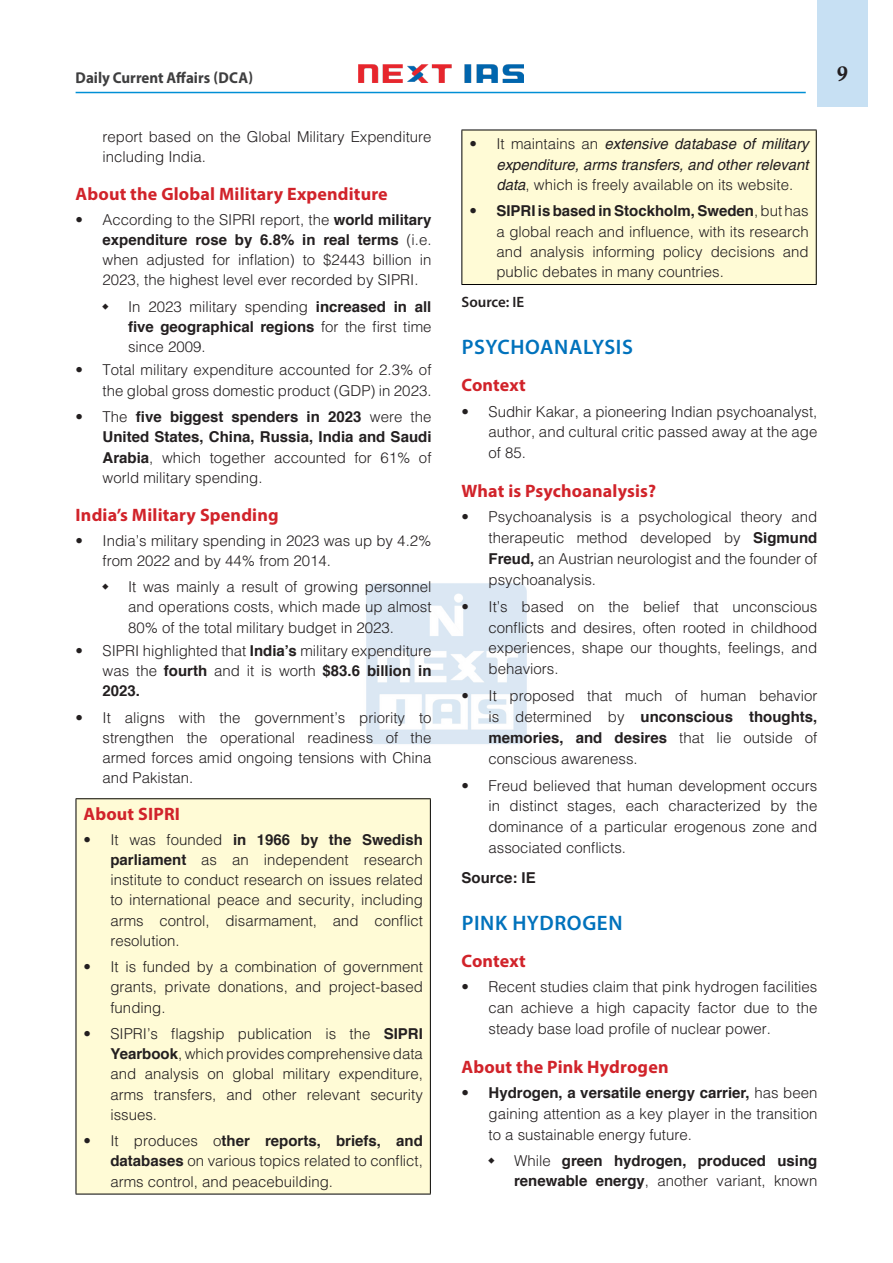
<style>
.page{position:relative;width:893px;height:1263px;background:#fff}
.page>*{position:absolute;margin:0;border:0;box-sizing:border-box;transform-origin:0 0}
.H-1{font:600 21px "Myriad Pro";letter-spacing:.03em;color:#0072bc}
.t1{font:21px "Calis MT Bol";color:#231f20}
.H-2{font:700 18px "Myriad Pro";letter-spacing:.01em;color:#d1232a}
.t2{font:700 15.75px "Myriad Pro";color:#3e3e3f;scale:.95 1}
.t3{font:300 15px/20.2px "Helvetica";color:#231f20;text-align:justify}
.body{font:700 15px/20.2px "Helvetica";color:#231f20;text-align:justify}
.t4{font:italic 15px/20.2px "Helvetica";color:#231f20;text-align:justify}
.body-2{font:600 15px "Myriad Pro";color:#231f20}
.s1{font-weight:700}
.s2{font-weight:300}
.s3{font-weight:300;font-style:normal}
</style>
<div class="page">
<div style="left:817px;top:0;width:51px;height:107px;background:#c7e0f3"></div>
<img style="left:358px;top:64px;width:165px;height:19px">
<hr style="left:76px;top:92px;width:730px;height:1px;background:#008fd5">
<img style="left:366px;top:583px;width:161px;height:161px">
<div style="left:76px;top:799px;width:354px;height:395px;background:#fffbd6"></div>
<hr style="left:76px;top:798px;width:355px;height:1px;background:#000">
<hr style="left:76px;top:799px;width:1px;height:395px;background:#000">
<hr style="left:430px;top:799px;width:1px;height:395px;background:#000">
<hr style="left:76px;top:1194px;width:355px;height:1px;background:#000">
<div style="left:462px;top:130px;width:354px;height:154px;background:#fffbd6"></div>
<hr style="left:461px;top:130px;width:356px;height:1px;background:#000">
<hr style="left:461px;top:130px;width:1px;height:154px;background:#000">
<hr style="left:816px;top:130px;width:1px;height:154px;background:#000">
<hr style="left:461px;top:284px;width:356px;height:1px;background:#000">
<p class="t2" style="left:76px;top:67px;width:188px">Daily Current Affairs (DCA)</p>
<h1 class="t1" style="left:837px;top:62px;width:12px">9</h1>
<p class="t3" style="left:103px;top:126px;width:330px">report based on the Global Military Expenditure including India.</p>
<p class="H-2" style="left:76px;top:182px;width:314px">About the Global Military Expenditure</p>
<p class="t3" style="left:103px;top:209px;width:330px;text-indent:-27px">• According to the SIPRI report, the <span class="s1">world military expenditure rose by 6.8% in real terms</span> (i.e. when adjusted for inflation) to $2443 billion in 2023, the highest level ever recorded by SIPRI.</p>
<p class="t3" style="left:128px;top:296px;width:305px">In 2023 military spending <span class="s1">increased in all five geographical regions</span> for the first time since 2009.</p>
<p class="t3" style="left:76px;top:360px;width:357px;text-align:right">• Total military expenditure accounted for 2.3% of the global gross domestic product (GDP) in 2023.</p>
<p class="body" style="left:103px;top:407px;width:330px;text-indent:-27px"><span class="s2">• The</span> five biggest spenders in 2023 <span class="s2">were the </span>United States, China, Russia, India and Saudi Arabia<span class="s2">, which together accounted for 61% of world military spending.</span></p>
<p class="H-2" style="left:76px;top:503px;width:205px">India’s Military Spending</p>
<p class="t3" style="left:103px;top:530px;width:330px;text-indent:-27px">• India’s military spending in 2023 was up by 4.2% from 2022 and by 44% from 2014.</p>
<p class="t3" style="left:128px;top:576px;width:305px">It was mainly a result of growing personnel and operations costs, which made up almost 80% of the total military budget in 2023.</p>
<p class="t3" style="left:103px;top:640px;width:330px;text-indent:-27px">• SIPRI highlighted that <span class="s1">India’s</span> military expenditure was the <span class="s1">fourth</span> and it is worth <span class="s1">$83.6 billion in 2023.</span></p>
<p class="t3" style="left:103px;top:707px;width:330px;text-indent:-27px">• It aligns with the government’s priority to strengthen the operational readiness of the armed forces amid ongoing tensions with China and Pakistan.</p>
<p class="H-2" style="left:83px;top:802px;width:98px">About SIPRI</p>
<p class="t3" style="left:110px;top:829px;width:314px;text-indent:-27px">• It was founded <span class="s1">in 1966 by the Swedish parliament</span> as an independent research institute to conduct research on issues related to international peace and security, including arms control, disarmament, and conflict resolution.</p>
<p class="t3" style="left:110px;top:956px;width:314px;text-indent:-27px">• It is funded by a combination of government grants, private donations, and project-based funding.</p>
<p class="t3" style="left:110px;top:1023px;width:314px;text-indent:-27px">• SIPRI’s flagship publication is the <span class="s1">SIPRI Yearbook</span>, which provides comprehensive data and analysis on global military expenditure, arms transfers, and other relevant security issues.</p>
<p class="t3" style="left:110px;top:1130px;width:314px;text-indent:-27px">• It produces o<span class="s1">ther reports, briefs, and databases</span> on various topics related to conflict, arms control, and peacebuilding.</p>
<p class="t4" style="left:496px;top:135px;width:314px;text-indent:-27px"><span class="s3">• It maintains an</span> extensive database of military expenditure, arms transfers, and other relevant data<span class="s3">, which is freely available on its website.</span></p>
<p class="t3" style="left:496px;top:200px;width:314px;text-indent:-27px">• <span class="s1">SIPRI is based in Stockholm, Sweden</span>, but has a global reach and influence, with its research and analysis informing policy decisions and public debates in many countries.</p>
<p class="body-2" style="left:461px;top:293px;width:64px">Source: IE</p>
<p class="H-1" style="left:462px;top:334px;width:173px">PSYCHOANALYSIS</p>
<p class="H-2" style="left:461px;top:373px;width:66px">Context</p>
<p class="t3" style="left:488px;top:400px;width:330px;line-height:20.9px;text-indent:-27px">• Sudhir Kakar, a pioneering Indian psychoanalyst, author, and cultural critic passed away at the age of 85.</p>
<p class="H-2" style="left:461px;top:479px;width:196px">What is Psychoanalysis?</p>
<p class="t3" style="left:488px;top:506px;width:330px;line-height:20.9px;text-indent:-27px">• Psychoanalysis is a psychological theory and therapeutic method developed by <span class="s1">Sigmund Freud,</span> an Austrian neurologist and the founder of psychoanalysis.</p>
<p class="t3" style="left:488px;top:596px;width:330px;line-height:20.9px;text-indent:-27px">• It’s based on the belief that unconscious conflicts and desires, often rooted in childhood experiences, shape our thoughts, feelings, and behaviors.</p>
<p class="t3" style="left:488px;top:685px;width:330px;line-height:20.9px;text-indent:-27px">• It proposed that much of human behavior is determined by <span class="s1">unconscious thoughts, memories, and desires</span> that lie outside of conscious awareness.</p>
<p class="t3" style="left:488px;top:774px;width:330px;line-height:20.9px;text-indent:-27px">• Freud believed that human development occurs in distinct stages, each characterized by the dominance of a particular erogenous zone and associated conflicts.</p>
<p class="body" style="left:461px;top:868px;width:76px">Source: IE</p>
<p class="H-1" style="left:462px;top:909px;width:162px">PINK HYDROGEN</p>
<p class="H-2" style="left:461px;top:949px;width:66px">Context</p>
<p class="t3" style="left:488px;top:976px;width:330px;line-height:20.9px;text-indent:-27px">• Recent studies claim that pink hydrogen facilities can achieve a high capacity factor due to the steady base load profile of nuclear power.</p>
<p class="H-2" style="left:461px;top:1055px;width:209px">About the Pink Hydrogen</p>
<p class="t3" style="left:488px;top:1082px;width:330px;line-height:20.9px;text-indent:-27px">• <span class="s1">Hydrogen, a versatile energy carrier,</span> has been gaining attention as a key player in the transition to a sustainable energy future.</p>
<p class="body" style="left:514px;top:1151px;width:305px"><span class="s2">While</span> green hydrogen, produced using renewable energy<span class="s2">, another variant, known</span></p>
</div>
